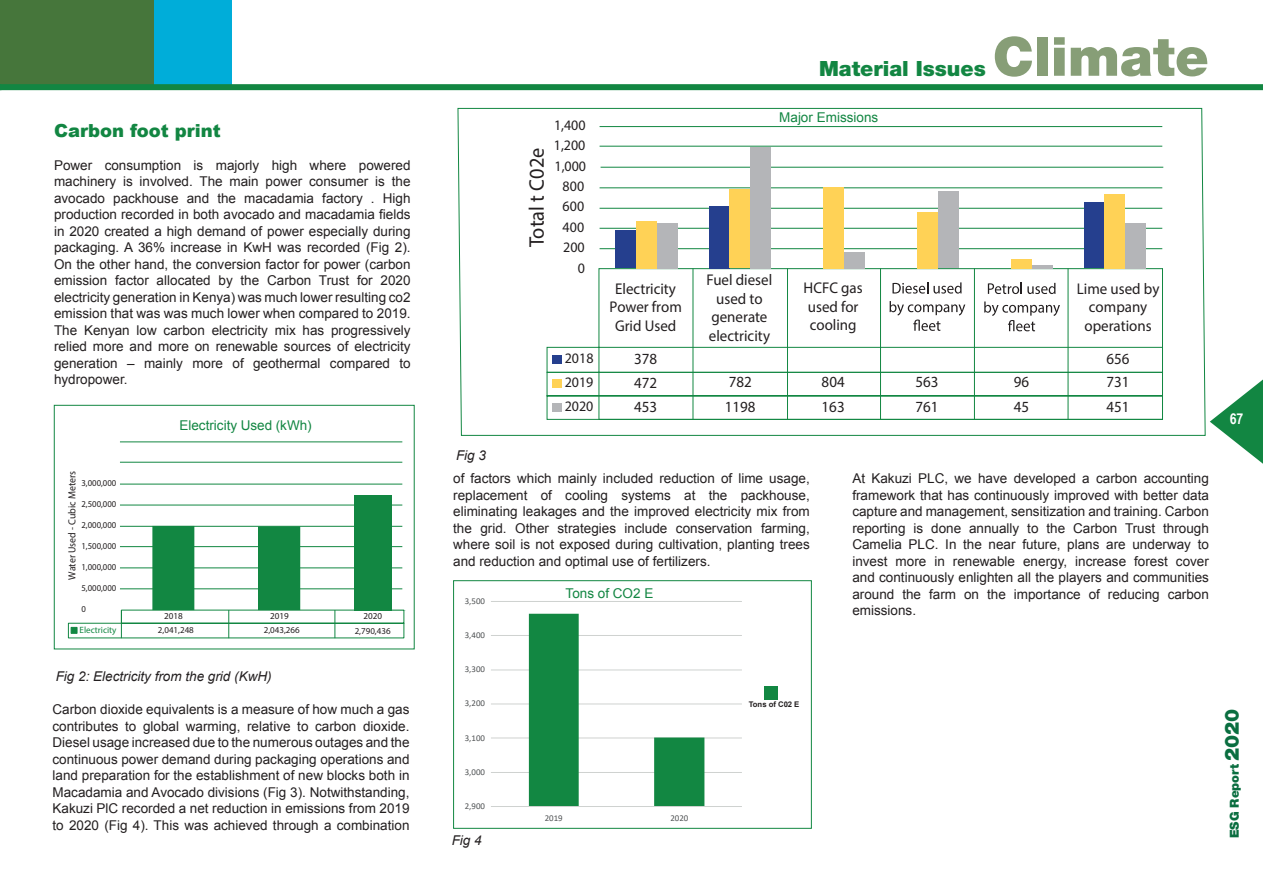
<style>
.page{position:relative;width:1263px;height:893px;background:#fff}
.page>*{position:absolute;margin:0;border:0;box-sizing:border-box;transform-origin:0 0}
.t1{font:900 54px "Helvetica Neue LT Std";color:#879e77}
.t2{font:21.15px "Myriad Pro";color:#231f20;scale:.96 1}
.t3{font:900 21px "Helvetica Neue LT Std";color:#128642}
.t4{font:900 18px "Arial";color:#128642}
.t5{font:15.6px/18.6px "Myriad Pro";color:#231f20;text-align:center;scale:.96 1}
.t6{font:700 15px "Arial Narrow";color:#fff}
.t7{font:14.55px/24px "Myriad Pro";color:#231f20;scale:.96 1}
.t8{font:13.5px/16.5px "Arial";color:#231f20;text-align:justify}
.t9{font:13.5px "Arial";color:#128642}
.t10{font:italic 13.5px "Arial";color:#231f20}
.t11{font:900 12.45px "Helvetica Neue LT Std";color:#0a6e40}
.t12{font:10.35px "Myriad Pro";color:#231f20;scale:.96 1}
.t13{font:9.15px "Myriad Pro";color:#231f20}
.t14{font:9.15px "Myriad Pro";color:#128742}
.t15{font:9px "Myriad Pro";color:#231f20;scale:.96 1}
.t16{font:9px "Myriad Pro";color:#231f20}
.t17{font:8.85px "Calibri";color:#515455}
.t18{font:700 7.8px "Arial";color:#231f20}
.s1{font-size:19.65px}
</style>
<div class="page">
<svg style="left:1210px;top:379px;width:53px;height:85px"></svg>
<div style="left:0;top:0;width:154px;height:87px;background:#46763b"></div>
<div style="left:154px;top:0;width:78px;height:87px;background:#00add9"></div>
<div style="left:0;top:84px;width:1263px;height:6px;background:#128642"></div>
<div style="left:54px;top:405px;width:360px;height:244px;border:1px solid #128742"></div>
<svg style="left:68px;top:441px;width:335px;height:197px"></svg>
<svg style="left:71px;top:526px;width:335px;height:112px"></svg>
<svg style="left:457px;top:108px;width:749px;height:328px"></svg>
<hr style="left:491px;top:601px;width:251px;height:1px;background:#cfd2d0">
<hr style="left:491px;top:635px;width:251px;height:1px;background:#cfd2d0">
<hr style="left:491px;top:669px;width:251px;height:1px;background:#cfd2d0">
<hr style="left:491px;top:703px;width:251px;height:1px;background:#cfd2d0">
<hr style="left:491px;top:737px;width:251px;height:1px;background:#cfd2d0">
<hr style="left:491px;top:772px;width:251px;height:1px;background:#cfd2d0">
<svg style="left:529px;top:614px;width:175px;height:192px"></svg>
<hr style="left:491px;top:806px;width:251px;height:1px;background:#cfd2d0">
<div style="left:355px;top:495px;width:37px;height:115px;background:#128742"></div>
<div style="left:453px;top:580px;width:359px;height:249px;border:1px solid #128742"></div>
<div style="left:764px;top:686px;width:14px;height:13px;background:#128742"></div>
<h3 class="t4" style="left:54px;top:117px;width:168px">Carbon foot print</h3>
<p class="t8" style="left:54px;top:157px;width:358px">Power consumption is majorly high where powered machinery is involved. The main power consumer is the avocado packhouse and the macadamia factory . High production recorded in both avocado and macadamia fields in 2020 created a high demand of power especially during packaging. A 36% increase in KwH was recorded (Fig 2).<br>On the other hand, the conversion factor for power (carbon emission factor allocated by the Carbon Trust for 2020 electricity generation in Kenya) was much lower resulting co2 emission that was was much lower when compared to 2019.<br>The Kenyan low carbon electricity mix has progressively relied more and more on renewable sources of electricity generation – mainly more of geothermal compared to hydropower.</p>
<p class="t12" style="left:66px;top:580px;width:115px;rotate:-90deg">Water Used - Cubic Meters</p>
<p class="t15" style="left:81px;top:478px;width:38px">3,000,000</p>
<p class="t15" style="left:81px;top:498px;width:38px">2,500,000</p>
<p class="t15" style="left:81px;top:520px;width:38px">2,000,000</p>
<p class="t15" style="left:81px;top:541px;width:38px">1,500,000</p>
<p class="t15" style="left:81px;top:562px;width:38px">1,000,000</p>
<p class="t15" style="left:81px;top:583px;width:38px">5,000,000</p>
<p class="t15" style="left:81px;top:604px;width:6px">0</p>
<p class="t14" style="left:80px;top:624px;width:38px">Electricity</p>
<p class="t9" style="left:179px;top:416px;width:134px">Electricity Used (kWh)</p>
<p class="t13" style="left:164px;top:610px;width:20px">2018</p>
<p class="t16" style="left:158px;top:624px;width:37px">2,041,248</p>
<p class="t13" style="left:270px;top:610px;width:20px">2019</p>
<p class="t16" style="left:264px;top:624px;width:37px">2,043,266</p>
<p class="t10" style="left:56px;top:668px;width:218px">Fig 2: Electricity from the grid (KwH)</p>
<p class="t13" style="left:363px;top:610px;width:20px">2020</p>
<p class="t16" style="left:355px;top:626px;width:37px">2,790,436</p>
<p class="t8" style="left:53px;top:701px;width:358px">Carbon dioxide equivalents is a measure of how much a gas contributes to global warming, relative to carbon dioxide.<br>Diesel usage increased due to the numerous outages and the continuous power demand during packaging operations and land preparation for the establishment of new blocks both in Macadamia and Avocado divisions (Fig 3). Notwithstanding, Kakuzi PlC recorded a net reduction in emissions from 2019 to 2020 (Fig 4). This was achieved through a combination</p>
<p class="t10" style="left:456px;top:446px;width:32px">Fig 3</p>
<h2 class="t2" style="left:524px;top:247px;width:105px;rotate:-90deg">Total t C02e</h2>
<p class="t7" style="left:554px;top:113px;width:34px">1,400</p>
<p class="t7" style="left:554px;top:133px;width:34px">1,200</p>
<p class="t7" style="left:554px;top:154px;width:34px">1,000</p>
<p class="t7" style="left:563px;top:174px;width:24px">800</p>
<p class="t7" style="left:563px;top:194px;width:24px">600</p>
<p class="t7" style="left:563px;top:215px;width:24px">400</p>
<p class="t7" style="left:563px;top:235px;width:24px">200</p>
<p class="t7" style="left:578px;top:256px;width:9px">0</p>
<p class="t7" style="left:565px;top:346px;width:31px">2018</p>
<p class="t7" style="left:565px;top:370px;width:31px">2019<br>2020</p>
<h3 class="t3" style="left:819px;top:56px;width:168px">Material Issues</h3>
<h1 class="t1" style="left:993px;top:24px;width:217px">Climate</h1>
<p class="t9" style="left:779px;top:108px;width:101px">Major Emissions</p>
<p class="t5" style="left:707px;top:270px;width:70px">Fuel diesel used to generate electricity</p>
<p class="t5" style="left:803px;top:278px;width:63px;text-align:left">HCFC gas used for cooling</p>
<p class="t5" style="left:1077px;top:279px;width:88px">Lime used by company operations</p>
<p class="t5" style="left:610px;top:279px;width:77px">Electricity<br>Power from<br>Grid Used</p>
<p class="t5" style="left:634px;top:349px;width:26px">378</p>
<p class="t5" style="left:1106px;top:349px;width:26px">656</p>
<p class="t5" style="left:634px;top:373px;width:26px">472</p>
<p class="t5" style="left:729px;top:372px;width:26px">782</p>
<p class="t5" style="left:822px;top:372px;width:26px">804</p>
<p class="t5" style="left:915px;top:372px;width:26px">563</p>
<p class="t5" style="left:1014px;top:372px;width:18px">96</p>
<p class="t5" style="left:1106px;top:372px;width:26px">731</p>
<p class="t5" style="left:634px;top:398px;width:26px">453</p>
<p class="t5" style="left:725px;top:398px;width:34px">1198</p>
<p class="t5" style="left:822px;top:397px;width:26px">163</p>
<p class="t5" style="left:915px;top:397px;width:26px">761</p>
<p class="t5" style="left:1014px;top:397px;width:18px">45</p>
<p class="t5" style="left:1106px;top:397px;width:26px">451</p>
<p class="t8" style="left:453px;top:470px;width:358px">of factors which mainly included reduction of lime usage, replacement of cooling systems at the packhouse, eliminating leakages and the improved electricity mix from the grid. Other strategies include conservation farming, where soil is not exposed during cultivation, planting trees and reduction and optimal use of fertilizers.</p>
<p class="t8" style="left:852px;top:470px;width:358px">At Kakuzi PLC, we have developed a carbon accounting framework that has continuously improved with better data capture and management, sensitization and training. Carbon reporting is done annually to the Carbon Trust through Camelia PLC. In the near future, plans are underway to invest more in renewable energy, increase forest cover and continuously enlighten all the players and communities around the farm on the importance of reducing carbon emissions.</p>
<p class="t9" style="left:566px;top:584px;width:89px">Tons of CO2 E</p>
<p class="t17" style="left:465px;top:595px;width:22px">3,500</p>
<p class="t17" style="left:465px;top:629px;width:22px">3,400</p>
<p class="t17" style="left:465px;top:663px;width:22px">3,300</p>
<p class="t17" style="left:465px;top:697px;width:22px">3,200</p>
<p class="t17" style="left:465px;top:732px;width:22px">3,100</p>
<p class="t17" style="left:465px;top:766px;width:22px">3,000</p>
<p class="t17" style="left:465px;top:800px;width:22px">2,900</p>
<p class="t10" style="left:452px;top:832px;width:32px">Fig 4</p>
<p class="t17" style="left:545px;top:812px;width:20px">2019</p>
<p class="t17" style="left:670px;top:812px;width:20px">2020</p>
<p class="t18" style="left:749px;top:699px;width:52px">Tons of C02 E</p>
<p class="t6" style="left:1230px;top:407px;width:15px">67</p>
<p class="t11" style="left:1227px;top:838px;width:131px;rotate:-90deg">ESG Report <span class="s1">2020</span></p>
</div>
